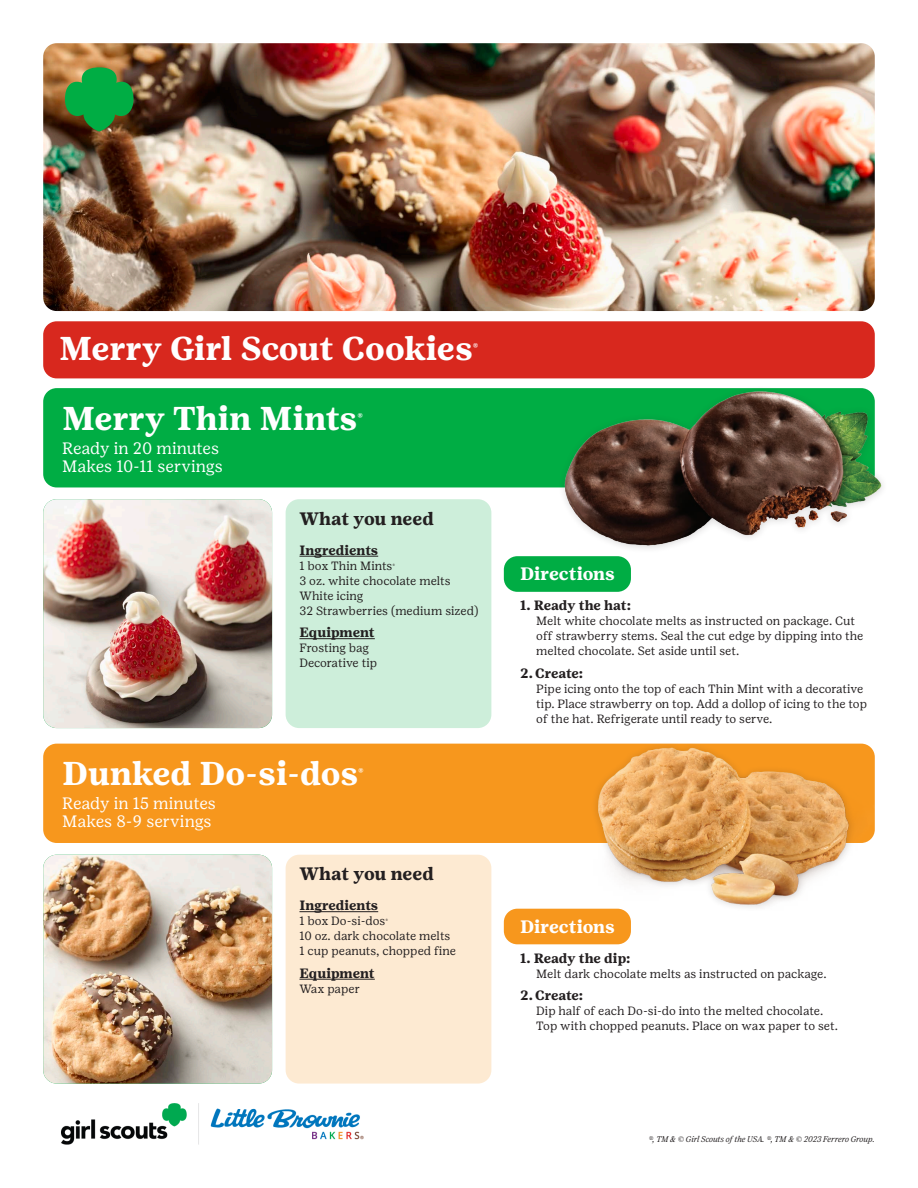
<style>
.page{position:relative;width:918px;height:1188px;background:#fff}
.page>*{position:absolute;margin:0;border:0;box-sizing:border-box;transform-origin:0 0}
.t1{font:700 33px "Girl Scout Text";color:#fff}
.t2{font:700 18px "Girl Scout Text";letter-spacing:-.005em;color:#231f20}
.t3{font:700 18px "Girl Scout Text";color:#fff}
.t4{font:16.5px "Girl Scout Text";letter-spacing:-.005em;color:#fff}
.t5{font:700 13.5px "Girl Scout Text";letter-spacing:-.01em;color:#231f20}
.t6{font:12px/15px "Girl Scout Text";color:#231f20}
.t7{font:700 9.6px "Girl Scout Text";color:#fff}
.t8{font:italic 300 8.25px "Girl Scout Display";color:#231f20}
.t9{font:4.5px "Girl Scout Text";color:#231f20}
</style>
<div class="page">
<img style="left:43px;top:43px;width:832px;height:268px">
<div style="left:286px;top:499px;width:205px;height:229px;background:#cdeeda;border-radius:14px"></div>
<div style="left:43px;top:388px;width:832px;height:99px;background:#00ad44;border-radius:14px"></div>
<img style="left:61px;top:1103px;width:303px;height:42px">
<hr style="left:299px;top:556px;width:79px;height:1px;background:#231f20">
<hr style="left:299px;top:638px;width:76px;height:1px;background:#231f20">
<img style="left:536px;top:368px;width:347px;height:181px">
<div style="left:43px;top:321px;width:832px;height:57px;background:#d8281e;border-radius:14px"></div>
<svg style="left:65px;top:67px;width:69px;height:64px;background:#298d3c"></svg>
<img style="left:43px;top:499px;width:229px;height:229px">
<div style="left:504px;top:556px;width:127px;height:36px;background:#00ad44;border-radius:14px"></div>
<div style="left:286px;top:855px;width:205px;height:229px;background:#fdead2;border-radius:14px"></div>
<div style="left:43px;top:744px;width:832px;height:99px;background:#f7971d;border-radius:14px"></div>
<hr style="left:299px;top:911px;width:79px;height:1px;background:#231f20">
<hr style="left:299px;top:979px;width:76px;height:1px;background:#231f20">
<img style="left:536px;top:743px;width:339px;height:167px">
<img style="left:43px;top:855px;width:229px;height:229px">
<div style="left:504px;top:909px;width:127px;height:35px;background:#f7971d;border-radius:14px"></div>
<p class="t1" style="left:59px;top:329px;width:415px">Merry Girl Scout Cookies</p>
<p class="t7" style="left:473px;top:341px;width:7px">®</p>
<p class="t1" style="left:62px;top:399px;width:297px">Merry Thin Mints</p>
<p class="t7" style="left:357px;top:411px;width:7px">®</p>
<p class="t4" style="left:62px;top:439px;width:158px">Ready in 20 minutes</p>
<p class="t4" style="left:62px;top:457px;width:162px">Makes 10-11 servings</p>
<p class="t2" style="left:299px;top:508px;width:136px">What you need</p>
<p class="t5" style="left:299px;top:542px;width:80px">Ingredients</p>
<p class="t6" style="left:299px;top:558px;width:95px">1 box Thin Mints</p>
<p class="t9" style="left:393px;top:563px;width:4px">®</p>
<p class="t6" style="left:299px;top:573px;width:153px">3 oz. white chocolate melts</p>
<p class="t6" style="left:299px;top:588px;width:65px">White icing</p>
<p class="t6" style="left:299px;top:603px;width:181px">32 Strawberries (medium sized)</p>
<p class="t5" style="left:299px;top:625px;width:77px">Equipment</p>
<p class="t6" style="left:299px;top:641px;width:71px">Frosting bag</p>
<p class="t6" style="left:299px;top:656px;width:79px">Decorative tip</p>
<p class="t1" style="left:62px;top:755px;width:298px">Dunked Do-si-dos</p>
<p class="t7" style="left:358px;top:766px;width:7px">®</p>
<p class="t4" style="left:62px;top:794px;width:155px">Ready in 15 minutes</p>
<p class="t4" style="left:62px;top:812px;width:151px">Makes 8-9 servings</p>
<p class="t2" style="left:299px;top:863px;width:136px">What you need</p>
<p class="t5" style="left:299px;top:898px;width:80px">Ingredients</p>
<p class="t6" style="left:299px;top:914px;width:87px">1 box Do-si-dos</p>
<p class="t9" style="left:385px;top:918px;width:4px">®</p>
<p class="t6" style="left:299px;top:929px;width:152px">10 oz. dark chocolate melts</p>
<p class="t6" style="left:299px;top:944px;width:158px">1 cup peanuts, chopped fine</p>
<p class="t5" style="left:299px;top:965px;width:77px">Equipment</p>
<p class="t6" style="left:299px;top:981px;width:62px">Wax paper</p>
<p class="t3" style="left:520px;top:564px;width:96px">Directions</p>
<p class="t5" style="left:520px;top:598px;width:112px">1. Ready the hat:</p>
<p class="t6" style="left:536px;top:614px;width:329px">Melt white chocolate melts as instructed on package. Cut off strawberry stems. Seal the cut edge by dipping into the melted chocolate. Set aside until set.</p>
<p class="t5" style="left:520px;top:665px;width:65px">2. Create:</p>
<p class="t6" style="left:536px;top:681px;width:332px">Pipe icing onto the top of each Thin Mint with a decorative tip. Place strawberry on top. Add a dollop of icing to the top of the hat. Refrigerate until ready to serve.</p>
<p class="t3" style="left:520px;top:916px;width:96px">Directions</p>
<p class="t5" style="left:520px;top:950px;width:112px">1. Ready the dip:</p>
<p class="t6" style="left:536px;top:966px;width:292px">Melt dark chocolate melts as instructed on package.</p>
<p class="t5" style="left:520px;top:988px;width:65px">2. Create:</p>
<p class="t6" style="left:536px;top:1004px;width:303px">Dip half of each Do-si-do into the melted chocolate.<br>Top with chopped peanuts. Place on wax paper to set.</p>
<p class="t8" style="left:648px;top:1134px;width:228px">®, TM &amp; © Girl Scouts of the USA. ®, TM &amp; © 2023 Ferrero Group.</p>
</div>
